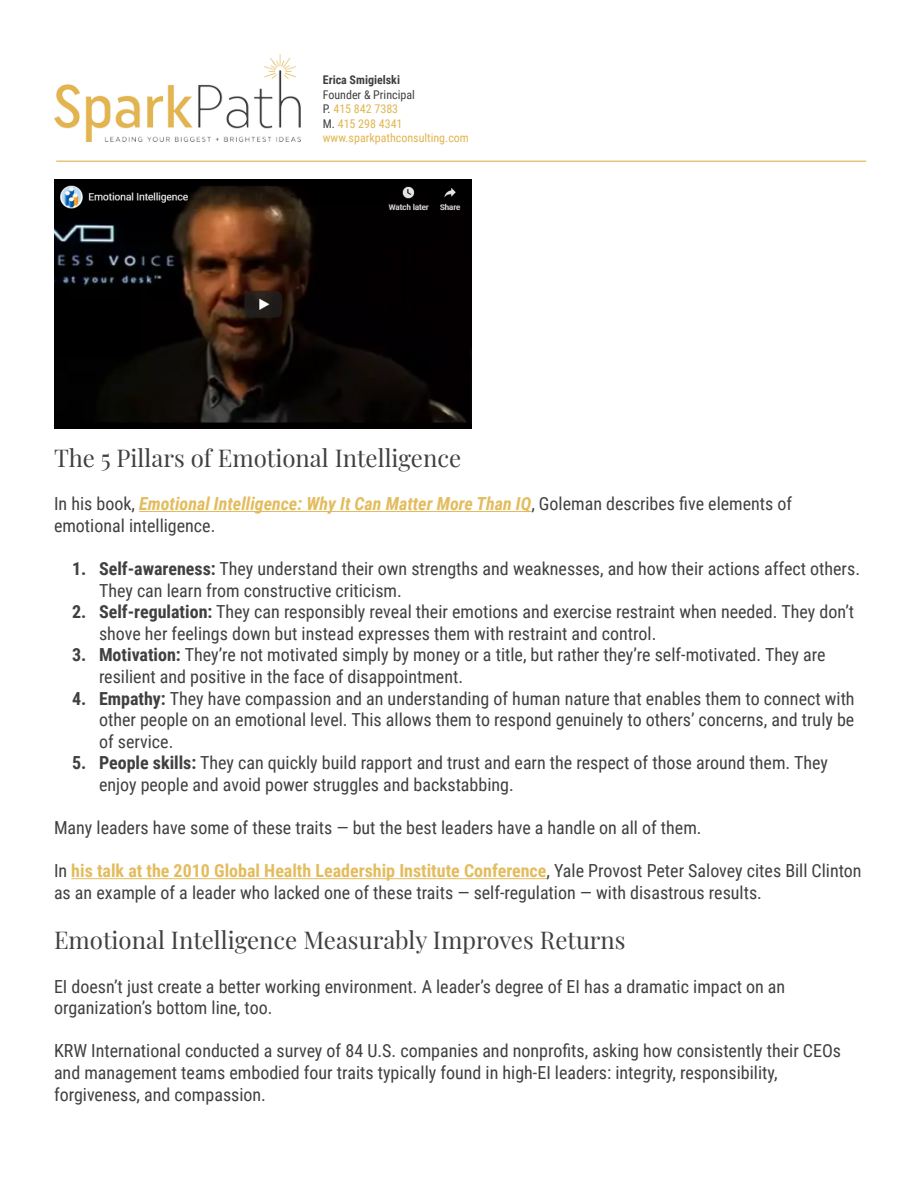
<style>
.page{position:relative;width:918px;height:1188px;background:#fff}
.page>*{position:absolute;margin:0;border:0;box-sizing:border-box;transform-origin:0 0}
.t1{font:24px "Playfair Display";color:#404041}
.t2{font:18px/21.6px "Roboto Condensed";color:#404041}
.t3{font:12px "Roboto Condensed";color:#e1b550}
.t4{font:12px "Roboto Condensed";color:#404041}
.t5{font:700 12px "Roboto Condensed";color:#404041}
.s1{color:#404041}
.s2{font-weight:700;font-style:italic;color:#e3bc5e}
.s3{font-weight:700}
.s4{font-weight:700;color:#e3bc5e}
</style>
<div class="page">
<img style="left:54px;top:179px;width:418px;height:249px">
<hr style="left:139px;top:511px;width:392px;height:1px;background:#e3bc5e">
<hr style="left:71px;top:878px;width:476px;height:1px;background:#e3bc5e">
<img style="left:54px;top:54px;width:247px;height:87px">
<hr style="left:56px;top:160px;width:810px;height:2px;background:#e9c477">
<p class="t5" style="left:323px;top:72px;width:79px">Erica Smigielski</p>
<p class="t4" style="left:323px;top:86px;width:94px">Founder &amp; Principal</p>
<p class="t3" style="left:323px;top:100px;width:77px"><span class="s1">P.</span> 415 842 7383</p>
<p class="t3" style="left:323px;top:115px;width:81px"><span class="s1">M.</span> 415 298 4341</p>
<p class="t3" style="left:323px;top:129px;width:148px">www.sparkpathconsulting.com</p>
<p class="t1" style="left:54px;top:439px;width:409px">The 5 Pillars of Emotional Intelligence</p>
<p class="t2" style="left:54px;top:492px;width:740px">In his book, <span class="s2">Emotional Intelligence: Why It Can Matter More Than IQ</span>, Goleman describes five elements of emotional intelligence.</p>
<p class="t2" style="left:99px;top:557px;width:763px;text-indent:-27px"><span class="s3">1. Self-awareness:</span> They understand their own strengths and weaknesses, and how their actions affect others.<br>They can learn from constructive criticism.</p>
<p class="t2" style="left:99px;top:600px;width:757px;text-indent:-27px"><span class="s3">2. Self-regulation:</span> They can responsibly reveal their emotions and exercise restraint when needed. They don’t shove her feelings down but instead expresses them with restraint and control.</p>
<p class="t2" style="left:99px;top:644px;width:728px;text-indent:-27px"><span class="s3">3. Motivation:</span> They’re not motivated simply by money or a title, but rather they’re self-motivated. They are resilient and positive in the face of disappointment.</p>
<p class="t2" style="left:99px;top:687px;width:757px;text-align:justify;text-indent:-27px"><span class="s3">4. Empathy:</span> They have compassion and an understanding of human nature that enables them to connect with other people on an emotional level. This allows them to respond genuinely to others’ concerns, and truly be of service.</p>
<p class="t2" style="left:99px;top:752px;width:730px;text-indent:-27px"><span class="s3">5. People skills:</span> They can quickly build rapport and trust and earn the respect of those around them. They enjoy people and avoid power struggles and backstabbing.</p>
<p class="t2" style="left:54px;top:816px;width:649px">Many leaders have some of these traits — but the best leaders have a handle on all of them.</p>
<p class="t2" style="left:54px;top:860px;width:809px">In <span class="s4">his talk at the 2010 Global Health Leadership Institute Conference</span>, Yale Provost Peter Salovey cites Bill Clinton as an example of a leader who lacked one of these traits — self-regulation — with disastrous results.</p>
<p class="t1" style="left:54px;top:922px;width:573px">Emotional Intelligence Measurably Improves Returns</p>
<p class="t2" style="left:54px;top:975px;width:733px">EI doesn’t just create a better working environment. A leader’s degree of EI has a dramatic impact on an organization’s bottom line, too.</p>
<p class="t2" style="left:54px;top:1040px;width:789px">KRW International conducted a survey of 84 U.S. companies and nonprofits, asking how consistently their CEOs and management teams embodied four traits typically found in high-EI leaders: integrity, responsibility, forgiveness, and compassion.</p>
</div>
